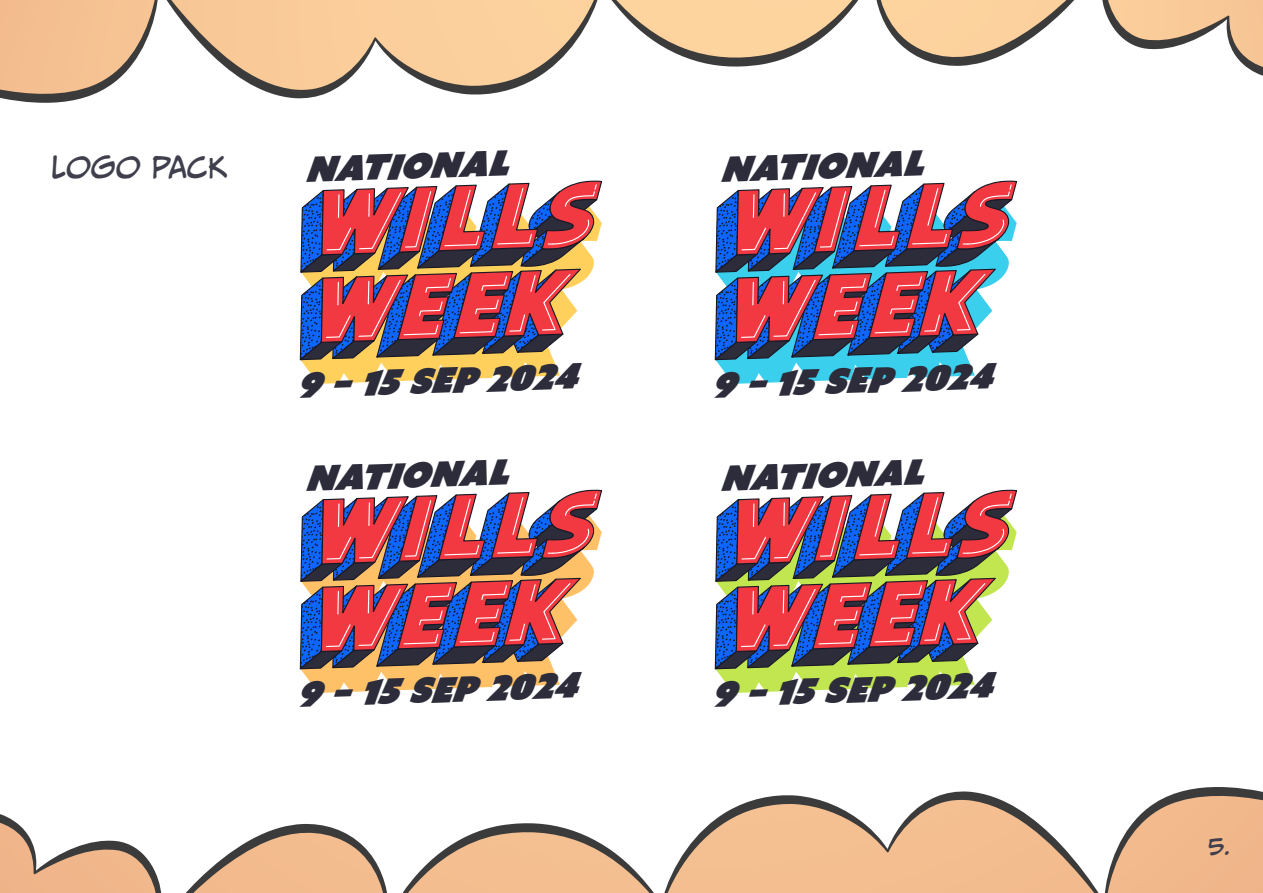
<style>
.page{position:relative;width:1263px;height:893px;background:#fff}
.page>*{position:absolute;margin:0;border:0;box-sizing:border-box;transform-origin:0 0}
.t1{font:italic 34.65px "Azo Sans Uber";color:#2c2c3b}
.t2{font:27px "CC Meanwhile";color:#3f3f4d}
.t3{font:20.7px "CC Meanwhile";color:#3f3f4d}
</style>
<div class="page">
<svg style="left:0;top:0;width:1263px;height:103px"></svg>
<svg style="left:0;top:787px;width:1263px;height:106px"></svg>
<svg style="left:299px;top:180px;width:304px;height:204px"></svg>
<svg style="left:714px;top:180px;width:303px;height:204px"></svg>
<svg style="left:299px;top:489px;width:304px;height:204px"></svg>
<svg style="left:714px;top:489px;width:303px;height:204px"></svg>
<p class="t2" style="left:51px;top:150px;width:178px">LOGO PACK</p>
<p class="t1" style="left:304px;top:147px;width:205px;rotate:-2deg">NATIONAL</p>
<p class="t1" style="left:718px;top:147px;width:205px;rotate:-2deg">NATIONAL</p>
<p class="t1" style="left:294px;top:362px;width:283px;rotate:-2deg">9 – 15 sep 2024</p>
<p class="t1" style="left:709px;top:362px;width:283px;rotate:-2deg">9 – 15 sep 2024</p>
<p class="t1" style="left:304px;top:456px;width:205px;rotate:-2deg">NATIONAL</p>
<p class="t1" style="left:718px;top:456px;width:205px;rotate:-2deg">NATIONAL</p>
<p class="t1" style="left:294px;top:672px;width:283px;rotate:-2deg">9 – 15 sep 2024</p>
<p class="t1" style="left:709px;top:672px;width:283px;rotate:-2deg">9 – 15 sep 2024</p>
<p class="t3" style="left:1208px;top:834px;width:23px">5.</p>
</div>
